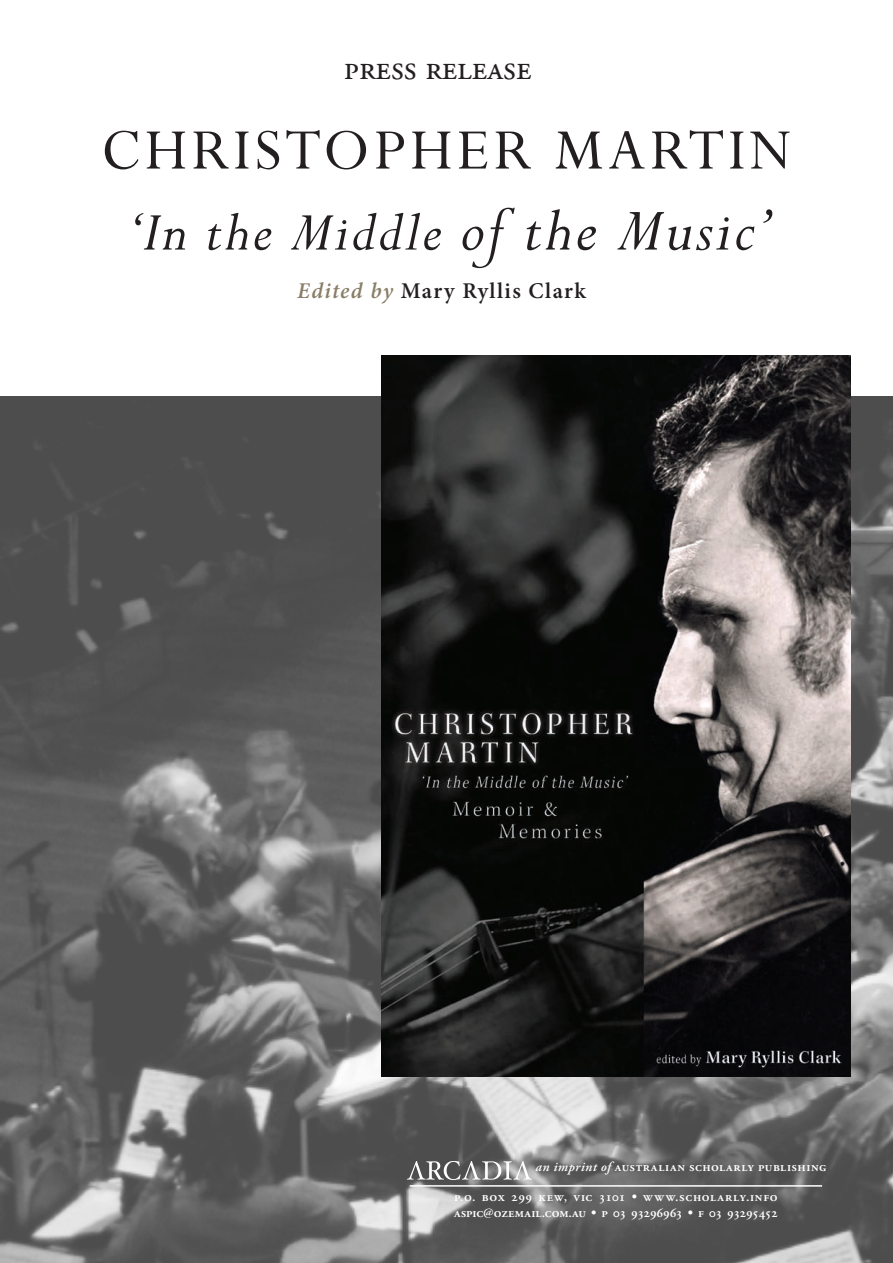
<style>
.page{position:relative;width:893px;height:1263px;background:#fff}
.page>*{position:absolute;margin:0;border:0;box-sizing:border-box;transform-origin:0 0}
.t1{font:64.5px "Perpetua";letter-spacing:.06em;color:#231f20}
.t2{font:italic 61.5px "Perpetua";letter-spacing:.04em;color:#231f20}
.t3{font:34.5px "Adobe Garamond Pro";letter-spacing:.145em;color:#231f20}
.t4{font:600 22.5px "Minion Pro";letter-spacing:.06em;color:#231f20}
.t5{font:600 13.5px/16.2px "Adobe Garamond Pro";letter-spacing:.005em;color:#fff}
.t6{font:600 13.5px "Adobe Garamond Pro";letter-spacing:.025em;color:#fff}
.s1{font-size:67.5px}
.s2{font-style:italic;color:#897e67}
.s3{font-style:italic}
</style>
<div class="page">
<img style="left:0;top:397px;width:893px;height:866px">
<img style="left:381px;top:355px;width:469px;height:721px">
<img style="left:408px;top:1161px;width:123px;height:19px">
<hr style="left:410px;top:1185px;width:412px;height:1px;background:#fff">
<p class="t3" style="left:344px;top:47px;width:189px">press release</p>
<p class="t1" style="left:101px;top:109px;width:693px">CHRISTOPHER MARTIN</p>
<p class="t2" style="left:125px;top:193px;width:652px">‘In the Middle <span class="s1">of the Music’</span></p>
<p class="t4" style="left:297px;top:276px;width:290px"><span class="s2">Edited by</span> Mary Ryllis Clark</p>
<p class="t6" style="left:535px;top:1159px;width:292px"><span class="s3">an imprint of</span> australian scholarly publishing</p>
<p class="t5" style="left:454px;top:1188px;width:325px">p.o. box 299 kew, vic 3101 • www.scholarly.info aspic@ozemail.com.au • p 03 93296963 • f 03 93295452</p>
</div>
